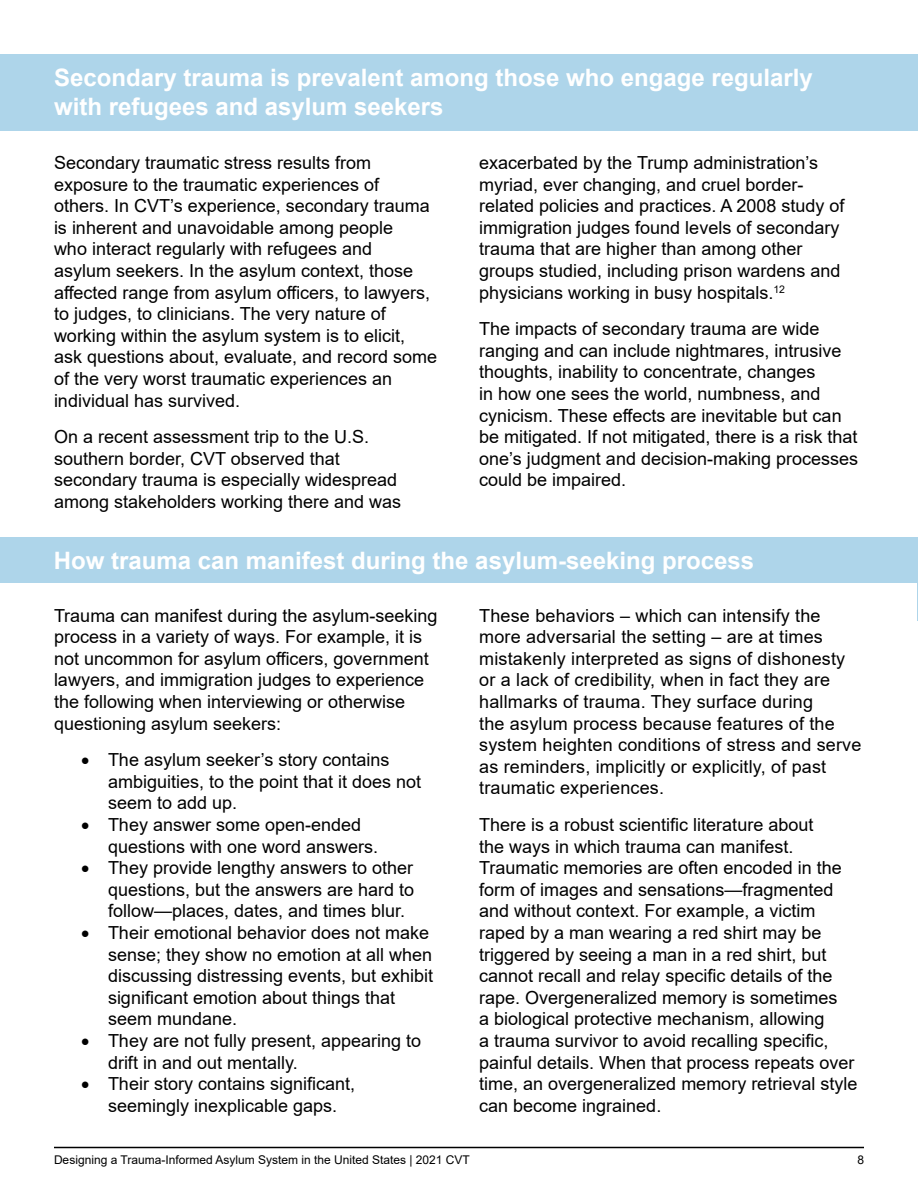
<style>
.page{position:relative;width:918px;height:1188px;background:#fff}
.page>*{position:absolute;margin:0;border:0;box-sizing:border-box;transform-origin:0 0}
.t1{font:700 24px/28.8px "Arial";color:#fff}
.t2{font:18px/21.6px "Arial";color:#000}
.t3{font:12px "Arial";color:#000}
</style>
<div class="page">
<hr style="left:54px;top:1147px;width:810px;height:1px;background:#000">
<div style="left:1px;top:537px;width:917px;height:46px;background:#aed5ea"></div>
<hr style="left:917px;top:545px;width:1px;height:76px;background:#aed5ea">
<div style="left:1px;top:54px;width:917px;height:76px;background:#aed5ea"></div>
<h1 class="t1" style="left:54px;top:63px;width:760px">Secondary trauma is prevalent among those who engage regularly with refugees and asylum seekers</h1>
<p class="t2" style="left:54px;top:152px;width:385px">Secondary traumatic stress results from exposure to the traumatic experiences of others. In CVT’s experience, secondary trauma is inherent and unavoidable among people<br>who interact regularly with refugees and<br>asylum seekers. In the asylum context, those affected range from asylum officers, to lawyers, to judges, to clinicians. The very nature of working within the asylum system is to elicit, ask questions about, evaluate, and record some of the very worst traumatic experiences an individual has survived.</p>
<p class="t2" style="left:54px;top:426px;width:349px">On a recent assessment trip to the U.S. southern border, CVT observed that secondary trauma is especially widespread among stakeholders working there and was</p>
<p class="t2" style="left:479px;top:152px;width:367px">exacerbated by the Trump administration’s myriad, ever changing, and cruel border&shy;related policies and practices. A 2008 study of immigration judges found levels of secondary trauma that are higher than among other groups studied, including prison wardens and physicians working in busy hospitals.<sup>12</sup></p>
<p class="t2" style="left:479px;top:318px;width:380px">The impacts of secondary trauma are wide ranging and can include nightmares, intrusive thoughts, inability to concentrate, changes<br>in how one sees the world, numbness, and cynicism. These effects are inevitable but can be mitigated. If not mitigated, there is a risk that one’s judgment and decision-making processes could be impaired.</p>
<h1 class="t1" style="left:54px;top:547px;width:702px">How trauma can manifest during the asylum-seeking process</h1>
<p class="t2" style="left:54px;top:604px;width:385px">Trauma can manifest during the asylum-seeking process in a variety of ways. For example, it is not uncommon for asylum officers, government lawyers, and immigration judges to experience the following when interviewing or otherwise questioning asylum seekers:</p>
<p class="t2" style="left:108px;top:749px;width:315px;text-indent:-27px">• The asylum seeker’s story contains ambiguities, to the point that it does not seem to add up.</p>
<p class="t2" style="left:108px;top:814px;width:272px;text-indent:-27px">• They answer some open-ended questions with one word answers.</p>
<p class="t2" style="left:108px;top:857px;width:308px;text-align:justify;text-indent:-27px">• They provide lengthy answers to other questions, but the answers are hard to follow—places, dates, and times blur.</p>
<p class="t2" style="left:108px;top:922px;width:327px;text-indent:-27px">• Their emotional behavior does not make sense; they show no emotion at all when discussing distressing events, but exhibit significant emotion about things that seem mundane.</p>
<p class="t2" style="left:108px;top:1030px;width:315px;text-indent:-27px">• They are not fully present, appearing to drift in and out mentally.</p>
<p class="t2" style="left:81px;top:1073px;width:276px;text-align:center">• Their story contains significant, seemingly inexplicable gaps.</p>
<p class="t2" style="left:479px;top:604px;width:384px">These behaviors – which can intensify the more adversarial the setting – are at times mistakenly interpreted as signs of dishonesty or a lack of credibility, when in fact they are hallmarks of trauma. They surface during<br>the asylum process because features of the system heighten conditions of stress and serve as reminders, implicitly or explicitly, of past traumatic experiences.</p>
<p class="t2" style="left:479px;top:814px;width:380px">There is a robust scientific literature about<br>the ways in which trauma can manifest.<br>Traumatic memories are often encoded in the form of images and sensations—fragmented and without context. For example, a victim raped by a man wearing a red shirt may be triggered by seeing a man in a red shirt, but cannot recall and relay specific details of the rape. Overgeneralized memory is sometimes<br>a biological protective mechanism, allowing<br>a trauma survivor to avoid recalling specific, painful details. When that process repeats over time, an overgeneralized memory retrieval style can become ingrained.</p>
<p class="t3" style="left:54px;top:1151px;width:417px">Designing a Trauma-Informed Asylum System in the United States | 2021 CVT</p>
<p class="t3" style="left:858px;top:1151px;width:8px">8</p>
</div>
